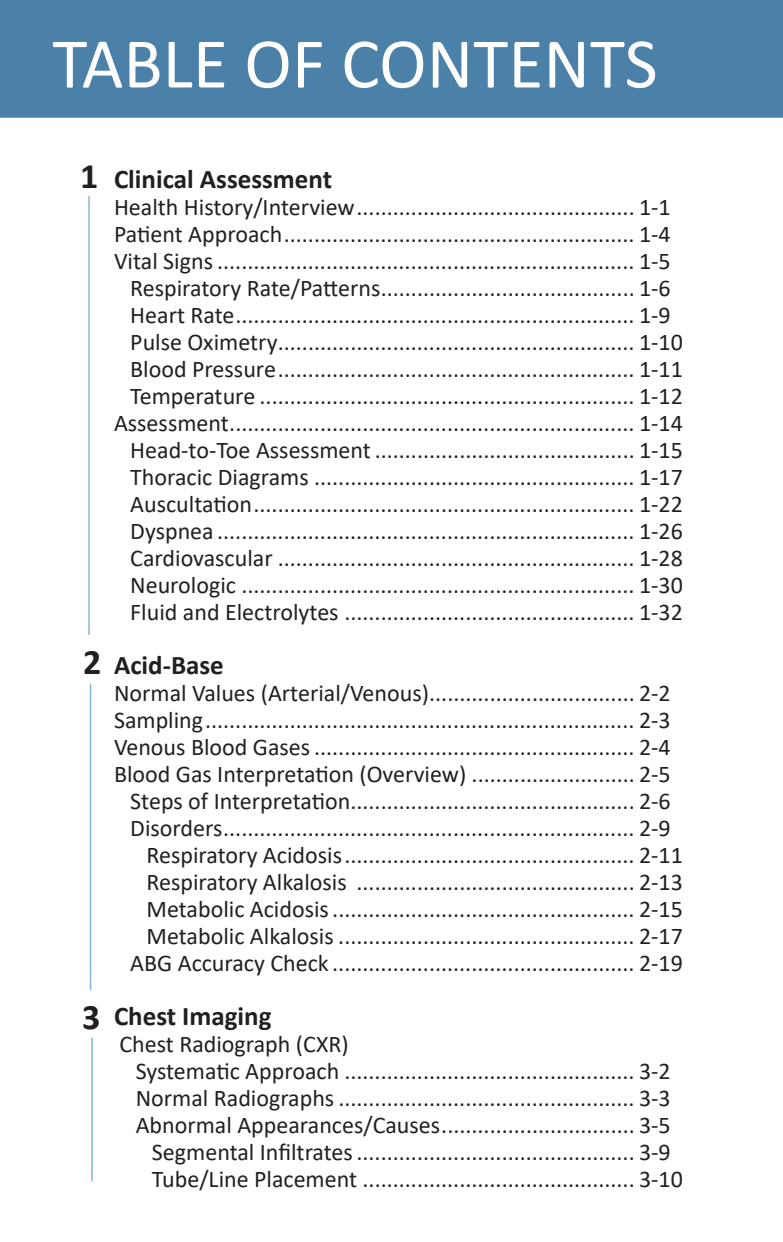
<style>
.page{position:relative;width:783px;height:1242px;background:#fff}
.page>*{position:absolute;margin:0;border:0;box-sizing:border-box;transform-origin:0 0}
.t1{font:72px "Calibri";color:#fff}
.t2{font:700 36px "Calibri";color:#231f20}
.t3{font:700 27px "Calibri";color:#231f20}
.t4{font:24px/27px "Calibri";color:#231f20}
</style>
<div class="page">
<div style="left:0;top:0;width:783px;height:118px;background:#4b81a9"></div>
<hr style="left:88px;top:196px;width:2px;height:439px;background:#86b5d6">
<hr style="left:90px;top:684px;width:1px;height:306px;background:#86b5d6">
<hr style="left:91px;top:1038px;width:2px;height:143px;background:#86b5d6">
<p class="t1" style="left:52px;top:14px;width:607px">TABLE OF CONTENTS</p>
<p class="t2" style="left:80px;top:151px;width:20px">1</p>
<p class="t2" style="left:83px;top:637px;width:20px">2</p>
<p class="t2" style="left:82px;top:991px;width:20px">3</p>
<p class="t3" style="left:114px;top:160px;width:220px">Clinical Assessment</p>
<p class="t4" style="left:114px;top:193px;width:558px">Health History/Interview.............................................. 1-1<br>Patient Approach.......................................................... 1-4</p>
<p class="t4" style="left:114px;top:247px;width:558px">Vital Signs ..................................................................... 1-5</p>
<p class="t4" style="left:130px;top:274px;width:542px">Respiratory Rate/Patterns.......................................... 1-6</p>
<p class="t4" style="left:130px;top:301px;width:542px">Heart Rate.................................................................. 1-9</p>
<p class="t4" style="left:130px;top:328px;width:554px">Pulse Oximetry........................................................... 1-10</p>
<p class="t4" style="left:130px;top:355px;width:554px">Blood Pressure........................................................... 1-11</p>
<p class="t4" style="left:130px;top:382px;width:554px">Temperature .............................................................. 1-12</p>
<p class="t4" style="left:114px;top:409px;width:570px">Assessment................................................................... 1-14</p>
<p class="t4" style="left:130px;top:436px;width:554px">Head-to-Toe Assessment ........................................... 1-15</p>
<p class="t4" style="left:130px;top:463px;width:554px">Thoracic Diagrams ..................................................... 1-17</p>
<p class="t4" style="left:130px;top:490px;width:554px">Auscultation............................................................... 1-22</p>
<p class="t4" style="left:130px;top:517px;width:554px">Dyspnea ..................................................................... 1-26</p>
<p class="t4" style="left:130px;top:544px;width:554px">Cardiovascular ........................................................... 1-28</p>
<p class="t4" style="left:130px;top:571px;width:554px">Neurologic ................................................................. 1-30</p>
<p class="t4" style="left:130px;top:598px;width:554px">Fluid and Electrolytes ................................................ 1-32</p>
<p class="t3" style="left:114px;top:646px;width:111px">Acid-Base</p>
<p class="t4" style="left:114px;top:679px;width:558px;text-align:justify">Normal Values (Arterial/Venous).................................. 2-2<br>Sampling....................................................................... 2-3<br>Venous Blood Gases ..................................................... 2-4</p>
<p class="t4" style="left:114px;top:760px;width:558px">Blood Gas Interpretation (Overview) ........................... 2-5</p>
<p class="t4" style="left:130px;top:787px;width:542px">Steps of Interpretation............................................... 2-6</p>
<p class="t4" style="left:130px;top:814px;width:542px">Disorders.................................................................... 2-9</p>
<p class="t4" style="left:147px;top:841px;width:538px">Respiratory Acidosis................................................ 2-11</p>
<p class="t4" style="left:147px;top:868px;width:538px">Respiratory Alkalosis .............................................. 2-13</p>
<p class="t4" style="left:147px;top:895px;width:538px">Metabolic Acidosis.................................................. 2-15</p>
<p class="t4" style="left:147px;top:922px;width:538px">Metabolic Alkalosis ................................................. 2-17</p>
<p class="t4" style="left:130px;top:949px;width:554px">ABG Accuracy Check .................................................. 2-19</p>
<p class="t3" style="left:114px;top:997px;width:159px">Chest Imaging</p>
<p class="t4" style="left:119px;top:1030px;width:231px">Chest Radiograph (CXR)</p>
<p class="t4" style="left:136px;top:1057px;width:536px">Systematic Approach ................................................ 3-2</p>
<p class="t4" style="left:136px;top:1084px;width:536px">Normal Radiographs ................................................. 3-3</p>
<p class="t4" style="left:136px;top:1111px;width:536px">Abnormal Appearances/Causes................................ 3-5</p>
<p class="t4" style="left:152px;top:1138px;width:520px">Segmental Infiltrates.............................................. 3-9</p>
<p class="t4" style="left:152px;top:1165px;width:532px">Tube/Line Placement ............................................. 3-10</p>
</div>
